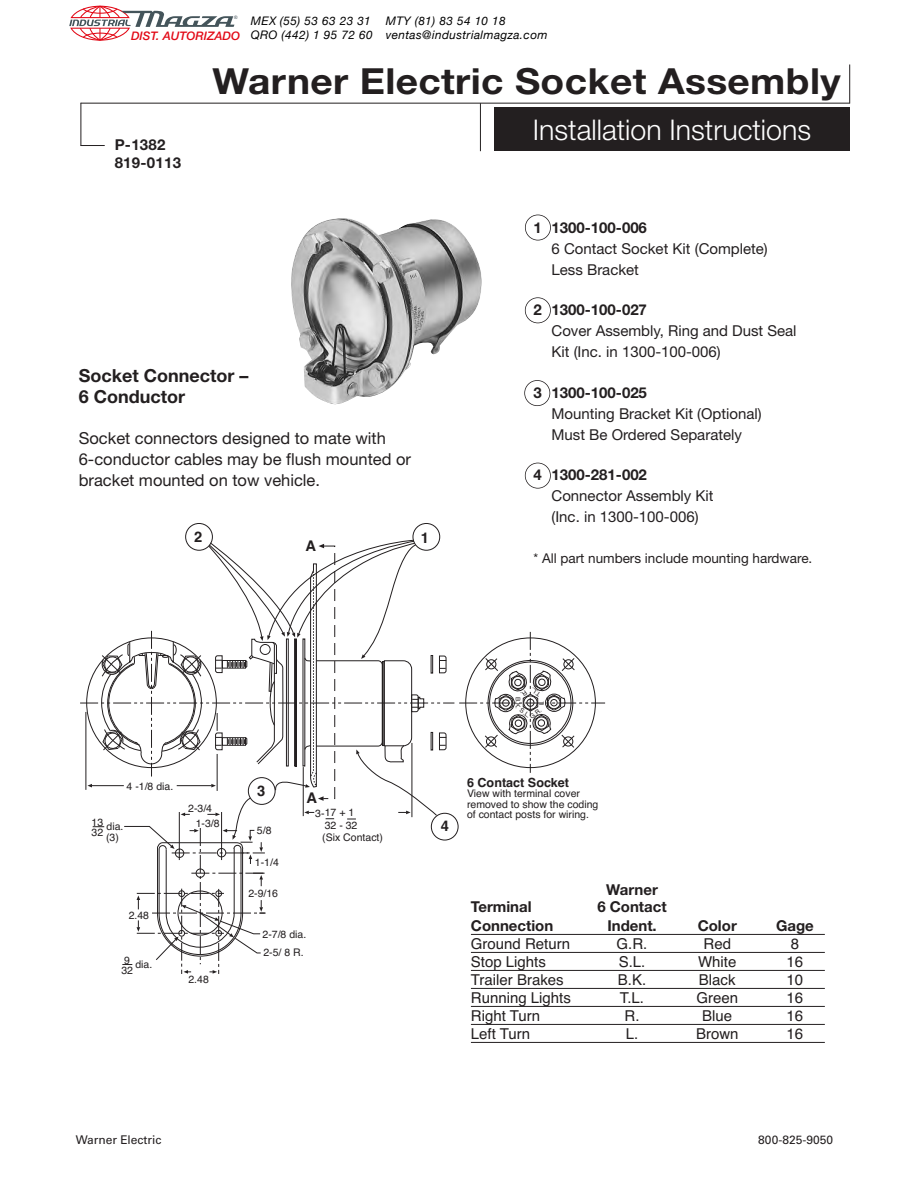
<style>
.page{position:relative;width:918px;height:1188px;background:#fff}
.page>*{position:absolute;margin:0;border:0;box-sizing:border-box;transform-origin:0 0}
.t1{font:700 36px "Helvetica Neue";letter-spacing:.01em;color:#231f20;scale:1.08 1}
.t2{font:300 28.5px "Helvetica Neue";color:#fff}
.t3{font:700 18px/21px "Helvetica Neue";color:#231f20}
.t4{font:16.5px/21px "Helvetica Neue";color:#231f20}
.t5{font:15px/21px "Helvetica Neue";color:#231f20}
.t6{font:15px "Helvetica";color:#231f20}
.t7{font:700 15px "Helvetica Neue";color:#231f20}
.t8{font:700 15px/18px "Helvetica Neue";letter-spacing:.02em;color:#231f20}
.t9{font:700 14.7px "Helvetica";color:#231f20}
.t10{font:13.5px "Helvetica Neue";color:#231f20}
.t11{font:700 12.6px "Helvetica";color:#231f20}
.t12{font:12px "Univers LT";color:#231f20}
.t13{font:italic 11.85px/14.5px "Helvetica Neue";letter-spacing:.035em;color:#000}
.t14{font:italic 500 11.85px "Helvetica Neue";color:#e20916}
.t15{font:10.5px/10.5px "Helvetica";color:#231f20}
.t16{font:6.3px "Helvetica";color:#231f20}
.t17{font:4.65px "Arial";color:#44545a}
</style>
<div class="page">
<hr style="left:81px;top:103px;width:769px;height:1px;background:#231f20">
<div style="left:494px;top:107px;width:356px;height:43px;background:#231f20"></div>
<hr style="left:480px;top:103px;width:1px;height:48px;background:#231f20">
<hr style="left:81px;top:103px;width:1px;height:43px;background:#231f20">
<hr style="left:849px;top:64px;width:1px;height:40px;background:#231f20">
<svg style="left:80px;top:145px;width:25px;height:1px"></svg>
<div style="left:185px;top:523px;width:28px;height:27px;border:1px solid #231f20;border-radius:50%"></div>
<div style="left:413px;top:523px;width:27px;height:27px;border:1px solid #231f20;border-radius:50%"></div>
<img style="left:291px;top:218px;width:191px;height:187px">
<div style="left:525px;top:215px;width:26px;height:26px;border:2px solid #231f20;border-radius:50%"></div>
<div style="left:525px;top:297px;width:26px;height:26px;border:2px solid #231f20;border-radius:50%"></div>
<div style="left:524px;top:380px;width:26px;height:26px;border:2px solid #231f20;border-radius:50%"></div>
<div style="left:525px;top:463px;width:26px;height:26px;border:2px solid #231f20;border-radius:50%"></div>
<hr style="left:471px;top:934px;width:354px;height:1px;background:#231f20">
<hr style="left:471px;top:952px;width:354px;height:1px;background:#231f20">
<hr style="left:471px;top:970px;width:354px;height:1px;background:#231f20">
<hr style="left:471px;top:988px;width:354px;height:1px;background:#231f20">
<hr style="left:471px;top:1006px;width:354px;height:1px;background:#231f20">
<hr style="left:471px;top:1024px;width:354px;height:1px;background:#231f20">
<hr style="left:471px;top:1042px;width:354px;height:1px;background:#231f20">
<svg style="left:69px;top:5px;width:165px;height:36px"></svg>
<svg style="left:80px;top:540px;width:525px;height:434px"></svg>
<p class="t17" style="left:234px;top:14px;width:5px">®</p>
<p class="t14" style="left:131px;top:30px;width:110px">DIST. AUTORIZADO</p>
<p class="t13" style="left:251px;top:13px;width:123px">MEX (55) 53 63 23 31<br>QRO (442) 1 95 72 60</p>
<p class="t13" style="left:386px;top:13px;width:163px">MTY (81) 83 54 10 18 ventas@industrialmagza.com</p>
<p class="t8" style="left:115px;top:137px;width:68px">P-1382<br>819-0113</p>
<h1 class="t1" style="left:212px;top:69px;width:583px">Warner Electric Socket Assembly</h1>
<h2 class="t2" style="left:533px;top:112px;width:280px">Installation Instructions</h2>
<p class="t3" style="left:79px;top:367px;width:171px">Socket Connector –<br>6 Conductor</p>
<p class="t4" style="left:79px;top:429px;width:334px">Socket connectors designed to mate with<br>6-conductor cables may be flush mounted or bracket mounted on tow vehicle.</p>
<p class="t9" style="left:194px;top:528px;width:10px">2</p>
<p class="t9" style="left:421px;top:529px;width:10px">1</p>
<p class="t9" style="left:305px;top:537px;width:12px">A</p>
<p class="t7" style="left:534px;top:222px;width:115px">1 1300-100-006</p>
<p class="t5" style="left:552px;top:239px;width:218px">6 Contact Socket Kit (Complete)<br>Less Bracket</p>
<p class="t7" style="left:534px;top:305px;width:115px">2 1300-100-027</p>
<p class="t5" style="left:552px;top:322px;width:247px">Cover Assembly, Ring and Dust Seal<br>Kit (Inc. in 1300-100-006)</p>
<p class="t7" style="left:534px;top:387px;width:115px">3 1300-100-025</p>
<p class="t5" style="left:552px;top:404px;width:212px">Mounting Bracket Kit (Optional)<br>Must Be Ordered Separately</p>
<p class="t7" style="left:534px;top:469px;width:115px">4 1300-281-002</p>
<p class="t5" style="left:552px;top:487px;width:164px">Connector Assembly Kit (Inc. in 1300-100-006)</p>
<p class="t10" style="left:534px;top:553px;width:280px">* All part numbers include mounting hardware.</p>
<p class="t15" style="left:127px;top:781px;width:48px">4 -1/8 dia.</p>
<p class="t15" style="left:92px;top:817px;width:13px">13<br>32</p>
<p class="t15" style="left:106px;top:821px;width:19px;line-height:11.1px">dia. (3)</p>
<p class="t15" style="left:196px;top:801px;width:25px;line-height:14.9px;text-indent:-8px">2-3/4<br>1-3/8</p>
<p class="t15" style="left:129px;top:910px;width:22px">2.48</p>
<p class="t15" style="left:121px;top:955px;width:13px">9<br>32</p>
<p class="t15" style="left:135px;top:960px;width:18px">dia.</p>
<p class="t15" style="left:188px;top:974px;width:22px">2.48</p>
<p class="t9" style="left:257px;top:782px;width:10px">3</p>
<p class="t15" style="left:257px;top:825px;width:16px">5/8</p>
<p class="t9" style="left:306px;top:789px;width:12px">A</p>
<p class="t15" style="left:322px;top:807px;width:62px;line-height:12.3px;text-indent:-7px">3-17 + 1<br>32 - 32<br>(Six Contact)</p>
<p class="t15" style="left:255px;top:857px;width:25px">1-1/4</p>
<p class="t15" style="left:248px;top:888px;width:31px">2-9/16</p>
<p class="t15" style="left:263px;top:925px;width:45px;line-height:18.6px">2-7/8 dia.<br>2-5/ 8 R.</p>
<p class="t16" style="left:538px;top:698px;width:12px;rotate:-147deg">T.L.</p>
<p class="t16" style="left:522px;top:697px;width:13px;rotate:90deg">B.K.</p>
<p class="t16" style="left:538px;top:705px;width:5px;rotate:-90deg">L</p>
<p class="t16" style="left:522px;top:707px;width:13px;rotate:34deg">S.L.</p>
<p class="t16" style="left:528px;top:714px;width:14px;rotate:-38deg">G.R.</p>
<p class="t9" style="left:441px;top:818px;width:10px">4</p>
<p class="t11" style="left:467px;top:775px;width:103px">6 Contact Socket</p>
<p class="t15" style="left:467px;top:788px;width:133px">View with terminal cover removed to show the coding of contact posts for wiring.</p>
<p class="t7" style="left:606px;top:884px;width:53px">Warner</p>
<p class="t7" style="left:471px;top:901px;width:62px">Terminal</p>
<p class="t7" style="left:597px;top:901px;width:71px">6 Contact</p>
<p class="t7" style="left:471px;top:920px;width:84px">Connection</p>
<p class="t7" style="left:607px;top:920px;width:51px">Indent.</p>
<p class="t7" style="left:698px;top:920px;width:41px">Color</p>
<p class="t7" style="left:776px;top:920px;width:39px">Gage</p>
<p class="t6" style="left:471px;top:935px;width:101px">Ground Return</p>
<p class="t6" style="left:617px;top:935px;width:32px">G.R.</p>
<p class="t6" style="left:704px;top:935px;width:29px">Red</p>
<p class="t6" style="left:791px;top:935px;width:10px">8</p>
<p class="t6" style="left:471px;top:953px;width:77px">Stop Lights</p>
<p class="t6" style="left:619px;top:953px;width:28px">S.L.</p>
<p class="t6" style="left:698px;top:953px;width:40px">White</p>
<p class="t6" style="left:787px;top:953px;width:18px">16</p>
<p class="t6" style="left:471px;top:971px;width:94px">Trailer Brakes</p>
<p class="t6" style="left:618px;top:971px;width:30px">B.K.</p>
<p class="t6" style="left:699px;top:971px;width:38px">Black</p>
<p class="t6" style="left:787px;top:971px;width:18px">10</p>
<p class="t6" style="left:471px;top:989px;width:102px">Running Lights</p>
<p class="t6" style="left:620px;top:989px;width:26px">T.L.</p>
<p class="t6" style="left:696px;top:989px;width:43px">Green</p>
<p class="t6" style="left:787px;top:989px;width:18px">16</p>
<p class="t6" style="left:471px;top:1007px;width:71px">Right Turn</p>
<p class="t6" style="left:625px;top:1007px;width:16px">R.</p>
<p class="t6" style="left:702px;top:1007px;width:32px">Blue</p>
<p class="t6" style="left:787px;top:1007px;width:18px">16</p>
<p class="t6" style="left:471px;top:1025px;width:61px">Left Turn</p>
<p class="t6" style="left:626px;top:1025px;width:14px">L.</p>
<p class="t6" style="left:696px;top:1025px;width:44px">Brown</p>
<p class="t6" style="left:787px;top:1025px;width:18px">16</p>
<p class="t12" style="left:76px;top:1136px;width:87px">Warner Electric</p>
<p class="t12" style="left:758px;top:1136px;width:77px">800-825-9050</p>
</div>
